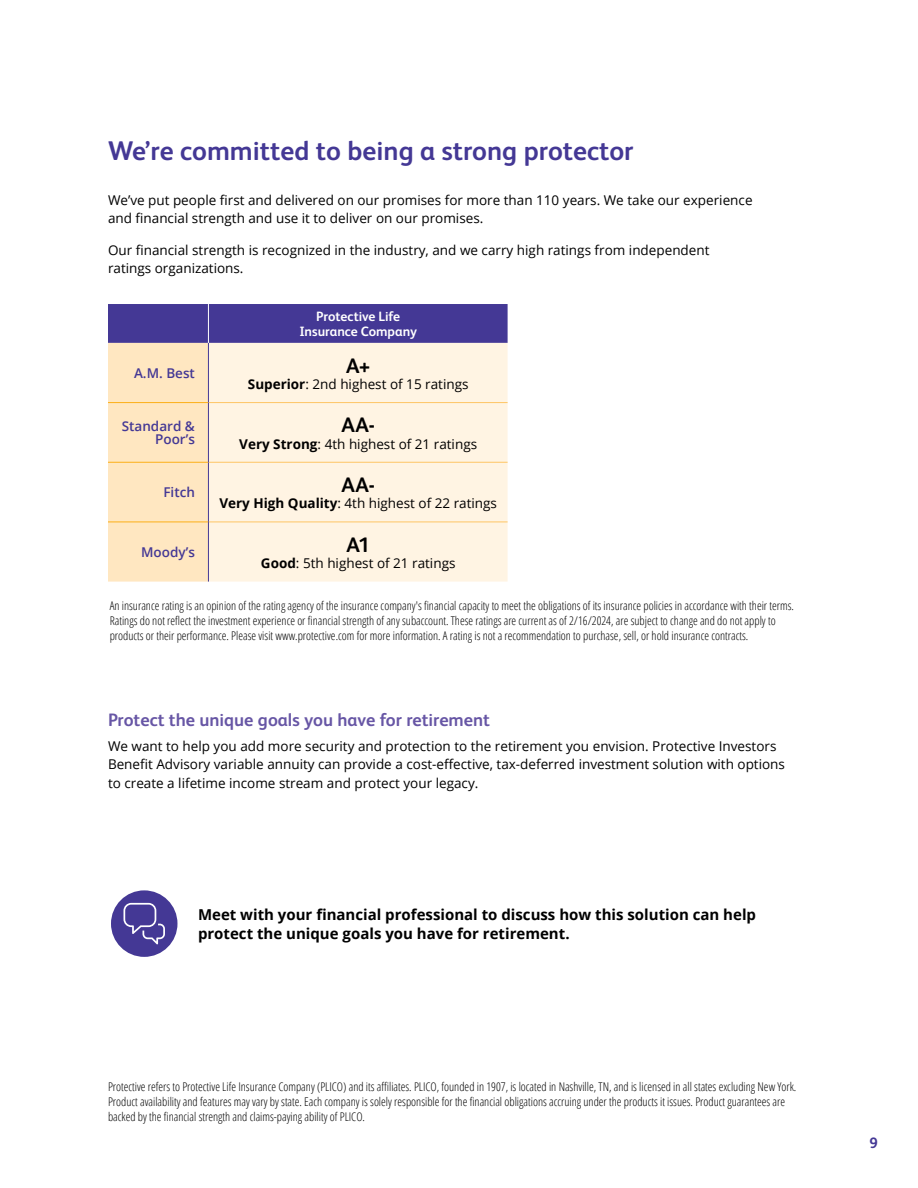
<style>
.page{position:relative;width:918px;height:1188px;background:#fff}
.page>*{position:absolute;margin:0;border:0;box-sizing:border-box;transform-origin:0 0}
.t1{font:700 27px "FS Albert Pro";color:#443895}
.t2{font:700 21px "FS Albert Pro";color:#000}
.t3{font:700 18px "FS Albert Pro";color:#6756a5}
.t4{font:700 15px/19.5px "Open Sans";color:#000}
.t5{font:700 15px "FS Albert Pro";color:#443895}
.t6{font:13.5px/18px "Open Sans";color:#000}
.t7{font:600 13.5px/13.5px "Open Sans";color:#443895;text-align:right}
.t8{font:700 13.5px/15px "FS Albert Pro";letter-spacing:-.005em;color:#fff;text-align:center}
.t9{font:300 condensed 12px/15px "Open Sans";color:#000}
.s1{font-weight:700}
</style>
<div class="page">
<svg style="left:108px;top:304px;width:400px;height:278px;background:#b4a1af"></svg>
<div style="left:209px;top:343px;width:299px;height:239px;background:#fff4e3"></div>
<hr style="left:208px;top:343px;width:1px;height:60px;background:#443895">
<hr style="left:208px;top:403px;width:1px;height:59px;background:#443895">
<hr style="left:208px;top:462px;width:1px;height:60px;background:#443895">
<hr style="left:208px;top:522px;width:1px;height:60px;background:#443895">
<hr style="left:108px;top:402px;width:100px;height:1px;background:#fcaf17">
<hr style="left:209px;top:402px;width:299px;height:1px;background:#fec565">
<hr style="left:108px;top:462px;width:100px;height:1px;background:#fcaf17">
<hr style="left:209px;top:462px;width:299px;height:1px;background:#fec565">
<hr style="left:108px;top:522px;width:100px;height:1px;background:#fcaf17">
<hr style="left:209px;top:522px;width:299px;height:1px;background:#fec565">
<hr style="left:208px;top:304px;width:1px;height:39px;background:#fff">
<div style="left:111px;top:890px;width:66px;height:67px;background:#443895;border-radius:50%"></div>
<svg style="left:123px;top:903px;width:42px;height:41px"></svg>
<h1 class="t1" style="left:108px;top:132px;width:527px">We’re committed to being a strong protector</h1>
<p class="t6" style="left:108px;top:191px;width:646px">We’ve put people first and delivered on our promises for more than 110 years. We take our experience and financial strength and use it to deliver on our promises.</p>
<p class="t6" style="left:108px;top:241px;width:603px">Our financial strength is recognized in the industry, and we carry high ratings from independent ratings organizations.</p>
<p class="t8" style="left:299px;top:308px;width:119px">Protective Life<br>Insurance Company</p>
<p class="t7" style="left:134px;top:366px;width:62px">A.M. Best</p>
<h2 class="t2" style="left:346px;top:351px;width:25px">A+</h2>
<p class="t6" style="left:248px;top:375px;width:222px"><span class="s1">Superior</span>: 2nd highest of 15 ratings</p>
<p class="t7" style="left:122px;top:419px;width:75px">Standard &amp;<br>Poor’s</p>
<h2 class="t2" style="left:342px;top:410px;width:35px">AA-</h2>
<p class="t6" style="left:239px;top:435px;width:239px"><span class="s1">Very Strong</span>: 4th highest of 21 ratings</p>
<p class="t7" style="left:163px;top:485px;width:33px">Fitch</p>
<h2 class="t2" style="left:342px;top:470px;width:35px">AA-</h2>
<p class="t6" style="left:219px;top:494px;width:279px"><span class="s1">Very High Quality</span>: 4th highest of 22 ratings</p>
<h2 class="t2" style="left:347px;top:530px;width:25px">A1</h2>
<p class="t6" style="left:261px;top:554px;width:196px"><span class="s1">Good</span>: 5th highest of 21 ratings</p>
<p class="t9" style="left:110px;top:598px;width:686px">An insurance rating is an opinion of the rating agency of the insurance company's financial capacity to meet the obligations of its insurance policies in accordance with their terms.<br>Ratings do not reflect the investment experience or financial strength of any subaccount. These ratings are current as of 2/16/2024, are subject to change and do not apply to products or their performance. Please visit www.protective.com for more information. A rating is not a recommendation to purchase, sell, or hold insurance contracts.</p>
<p class="t7" style="left:141px;top:545px;width:55px">Moody’s</p>
<h3 class="t3" style="left:108px;top:707px;width:384px">Protect the unique goals you have for retirement</h3>
<p class="t6" style="left:108px;top:736px;width:679px">We want to help you add more security and protection to the retirement you envision. Protective Investors<br>Benefit Advisory variable annuity can provide a cost-effective, tax-deferred investment solution with options</p>
<p class="t6" style="left:108px;top:774px;width:372px">to create a lifetime income stream and protect your legacy.</p>
<p class="t4" style="left:198px;top:904px;width:560px">Meet with your financial professional to discuss how this solution can help protect the unique goals you have for retirement.</p>
<p class="t9" style="left:108px;top:1079px;width:690px">Protective refers to Protective Life Insurance Company (PLICO) and its affiliates. PLICO, founded in 1907, is located in Nashville, TN, and is licensed in all states excluding New York.<br>Product availability and features may vary by state. Each company is solely responsible for the financial obligations accruing under the products it issues. Product guarantees are backed by the financial strength and claims-paying ability of PLICO.</p>
<p class="t5" style="left:869px;top:1132px;width:10px">9</p>
</div>
